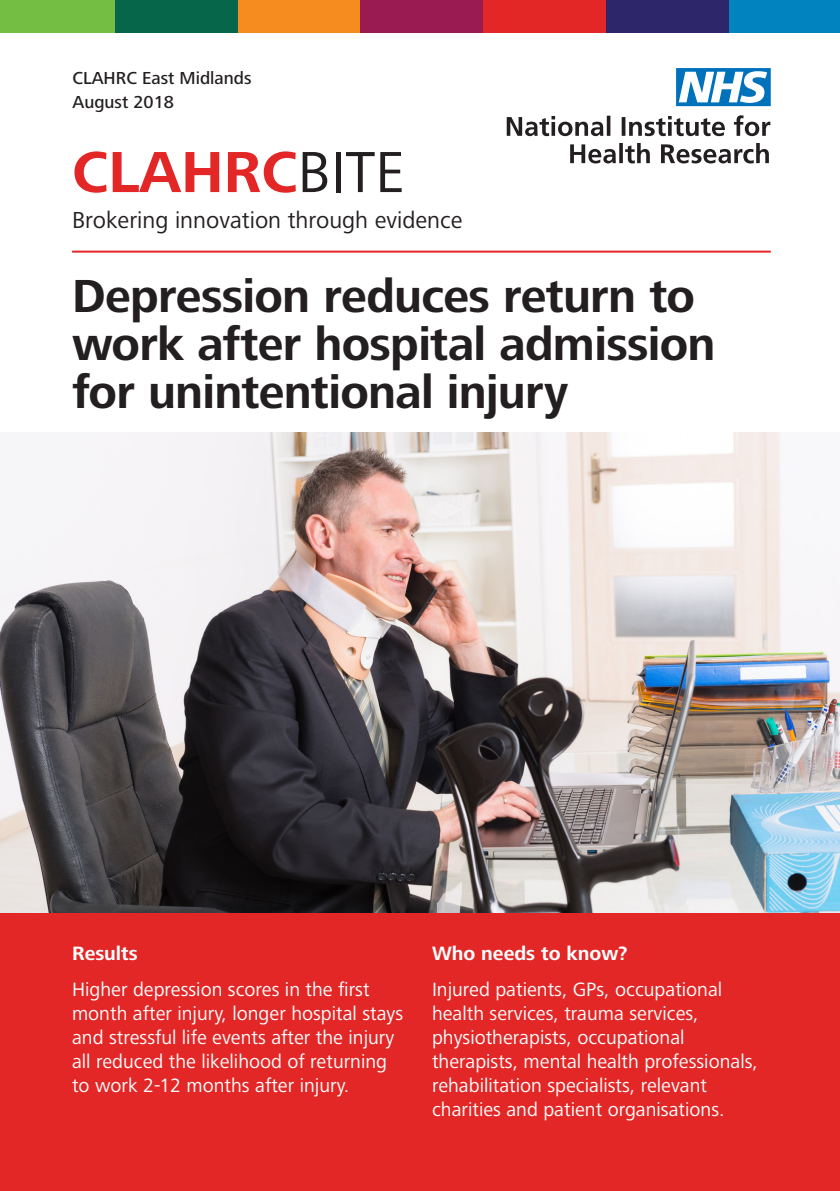
<style>
.page{position:relative;width:840px;height:1191px;background:#fff}
.page>*{position:absolute;margin:0;border:0;box-sizing:border-box;transform-origin:0 0}
.t1{font:700 60px "Frutiger Next LT";color:#e32626}
.t2{font:700 48px/48px "Frutiger Next LT";letter-spacing:-.015em;color:#231f20}
.t3{font:24px "Frutiger Next LT";color:#231f20}
.t4{font:20px/24px "Frutiger Next LT";color:#fff}
.t5{font:700 20px "Frutiger Next LT";color:#fff}
.t6{font:500 18px "Frutiger Next LT";color:#231f20}
.s1{font-weight:400;color:#231f20}
</style>
<div class="page">
<div style="left:0;top:0;width:115px;height:33px;background:#74bf43"></div>
<div style="left:115px;top:0;width:122px;height:33px;background:#066649"></div>
<div style="left:237px;top:0;width:123px;height:33px;background:#f68c1f"></div>
<div style="left:360px;top:0;width:123px;height:33px;background:#991b52"></div>
<div style="left:483px;top:0;width:122px;height:33px;background:#e32626"></div>
<div style="left:605px;top:0;width:123px;height:33px;background:#2e266b"></div>
<div style="left:728px;top:0;width:111px;height:33px;background:#0083bf"></div>
<svg style="left:570px;top:143px;width:198px;height:20px"></svg>
<svg style="left:506px;top:115px;width:264px;height:21px"></svg>
<svg style="left:676px;top:68px;width:94px;height:38px"></svg>
<div style="left:0;top:912px;width:839px;height:279px;background:#e32626"></div>
<img style="left:0;top:432px;width:839px;height:480px">
<hr style="left:72px;top:251px;width:698px;height:2px;background:#e32626">
<p class="t6" style="left:72px;top:68px;width:180px">CLAHRC East Midlands</p>
<p class="t6" style="left:72px;top:92px;width:103px">August 2018</p>
<p class="t1" style="left:72px;top:138px;width:333px">CLAHRC<span class="s1">BITE</span></p>
<p class="t3" style="left:72px;top:207px;width:392px">Brokering innovation through evidence</p>
<p class="t2" style="left:72px;top:272px;width:644px">Depression reduces return to work after hospital admission for unintentional injury</p>
<p class="t5" style="left:72px;top:942px;width:67px">Results</p>
<p class="t4" style="left:72px;top:977px;width:332px">Higher depression scores in the first month after injury, longer hospital stays and stressful life events after the injury all reduced the likelihood of returning to work 2-12 months after injury.</p>
<p class="t5" style="left:432px;top:942px;width:197px">Who needs to know?</p>
<p class="t4" style="left:432px;top:977px;width:327px">Injured patients, GPs, occupational health services, trauma services, physiotherapists, occupational therapists, mental health professionals, rehabilitation specialists, relevant charities and patient organisations.</p>
</div>
